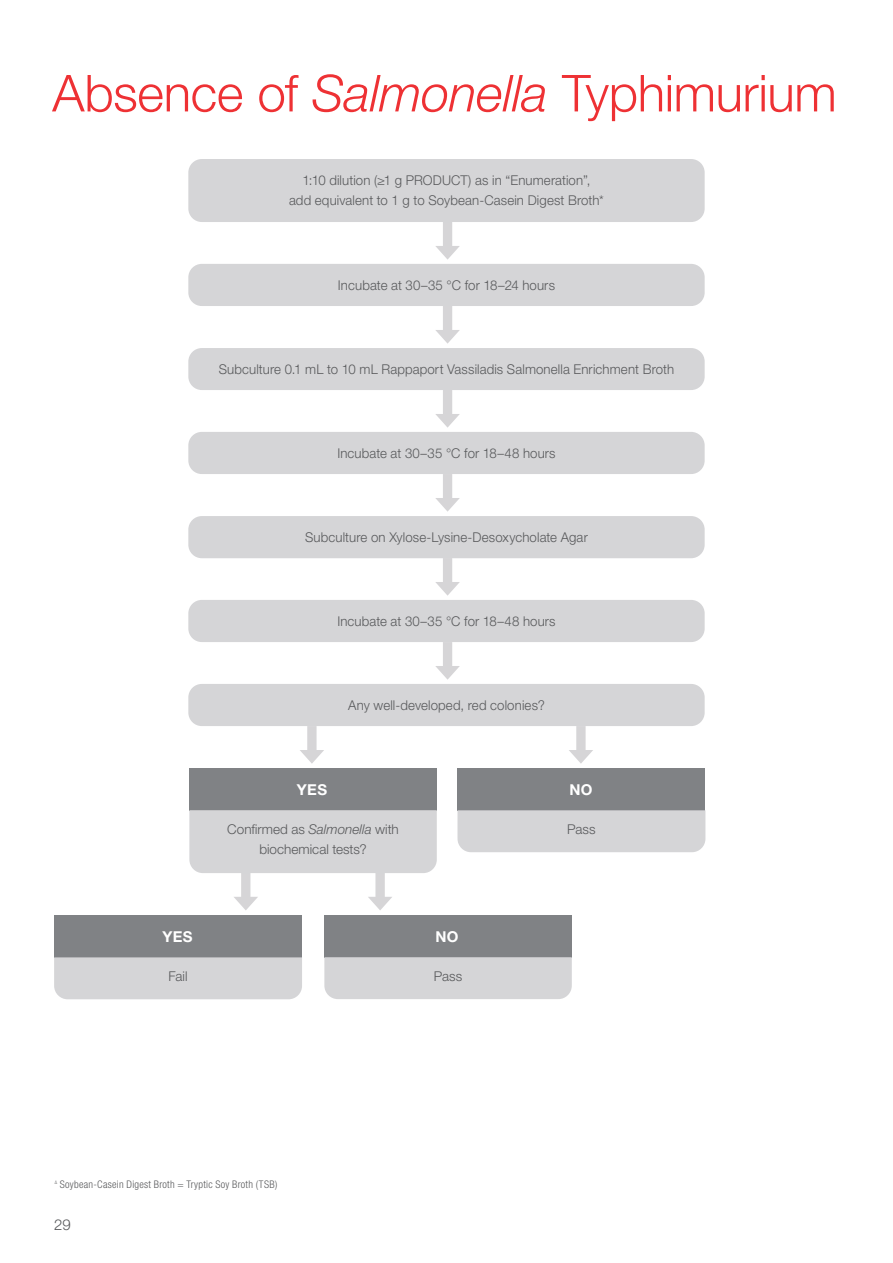
<style>
.page{position:relative;width:893px;height:1263px;background:#fff}
.page>*{position:absolute;margin:0;border:0;box-sizing:border-box;transform-origin:0 0}
.t1{font:300 51px "Helvetica Neue LTW1 G";letter-spacing:-.01em;color:#ee3134}
.t2{font:700 15px "Helvetica Neue LTW1 G";letter-spacing:.025em;color:#fff}
.t3{font:300 15px "Helvetica Neue LTW1 G";color:#58595b}
.t4{font:300 13.5px/20px "Helvetica Neue LTW1 G";letter-spacing:.01em;color:#58595b;text-align:center}
.t5{font:300 condensed 10.5px "Helvetica Neue LTW1 G";letter-spacing:.025em;color:#58595b}
.s1{font-style:italic}
</style>
<div class="page">
<svg style="left:435px;top:222px;width:25px;height:38px"></svg>
<svg style="left:435px;top:306px;width:25px;height:38px"></svg>
<svg style="left:435px;top:390px;width:25px;height:38px"></svg>
<svg style="left:435px;top:558px;width:25px;height:38px"></svg>
<svg style="left:435px;top:642px;width:25px;height:38px"></svg>
<svg style="left:435px;top:474px;width:25px;height:38px"></svg>
<svg style="left:569px;top:726px;width:24px;height:38px"></svg>
<svg style="left:300px;top:726px;width:24px;height:38px"></svg>
<div style="left:188px;top:159px;width:517px;height:63px;background:#d5d5d7;border-radius:14px"></div>
<div style="left:188px;top:264px;width:517px;height:42px;background:#d5d5d7;border-radius:14px"></div>
<div style="left:188px;top:432px;width:517px;height:42px;background:#d5d5d7;border-radius:14px"></div>
<div style="left:188px;top:600px;width:517px;height:42px;background:#d5d5d7;border-radius:14px"></div>
<div style="left:188px;top:684px;width:517px;height:42px;background:#d5d5d7;border-radius:14px"></div>
<div style="left:188px;top:516px;width:517px;height:42px;background:#d5d5d7;border-radius:14px"></div>
<div style="left:188px;top:348px;width:517px;height:42px;background:#d5d5d7;border-radius:14px"></div>
<div style="left:457px;top:768px;width:248px;height:42px;background:#808285"></div>
<div style="left:54px;top:915px;width:248px;height:42px;background:#808285"></div>
<div style="left:189px;top:768px;width:247px;height:42px;background:#808285"></div>
<div style="left:324px;top:915px;width:247px;height:42px;background:#808285"></div>
<div style="left:457px;top:810px;width:248px;height:42px;background:#d5d5d7"></div>
<div style="left:54px;top:957px;width:248px;height:42px;background:#d5d5d7"></div>
<svg style="left:189px;top:810px;width:248px;height:100px"></svg>
<div style="left:324px;top:957px;width:248px;height:42px;background:#d5d5d7"></div>
<h1 class="t1" style="left:52px;top:62px;width:786px">Absence of <span class="s1">Salmonella</span> Typhimurium</h1>
<p class="t4" style="left:289px;top:170px;width:316px">1:10 dilution (≥1 g PRODUCT) as in “Enumeration”,<br>add equivalent to 1 g to Soybean-Casein Digest Broth*</p>
<p class="t4" style="left:338px;top:275px;width:219px">Incubate at 30–35 °C for 18–24 hours</p>
<p class="t4" style="left:219px;top:359px;width:457px">Subculture 0.1 mL to 10 mL Rappaport Vassiladis Salmonella Enrichment Broth</p>
<p class="t4" style="left:337px;top:443px;width:220px">Incubate at 30–35 °C for 18–48 hours</p>
<p class="t4" style="left:305px;top:527px;width:284px">Subculture on Xylose-Lysine-Desoxycholate Agar</p>
<p class="t4" style="left:337px;top:611px;width:220px">Incubate at 30–35 °C for 18–48 hours</p>
<p class="t2" style="left:162px;top:928px;width:32px">YES</p>
<p class="t4" style="left:169px;top:966px;width:21px">Fail</p>
<p class="t4" style="left:348px;top:695px;width:198px">Any well-developed, red colonies?</p>
<p class="t2" style="left:297px;top:780px;width:32px">YES</p>
<p class="t4" style="left:227px;top:820px;width:173px;line-height:19.5px">Confirmed as <span class="s1">Salmonella</span> with biochemical tests?</p>
<p class="t2" style="left:569px;top:780px;width:25px">NO</p>
<p class="t4" style="left:567px;top:819px;width:30px">Pass</p>
<p class="t2" style="left:435px;top:927px;width:25px">NO</p>
<p class="t4" style="left:434px;top:966px;width:30px">Pass</p>
<p class="t5" style="left:55px;top:1178px;width:224px"><sup>∆</sup> Soybean-Casein Digest Broth = Tryptic Soy Broth (TSB)</p>
<p class="t3" style="left:54px;top:1215px;width:18px">29</p>
</div>
